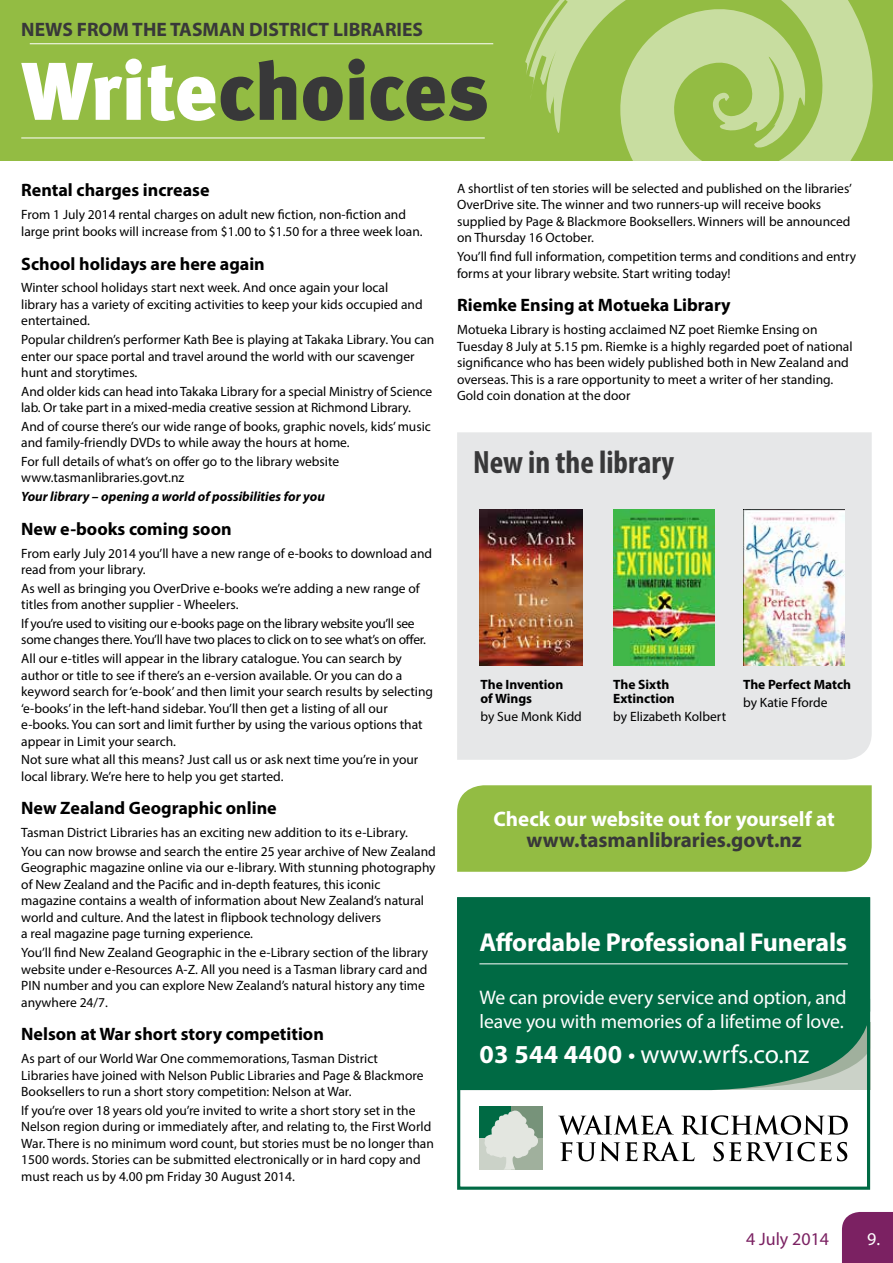
<style>
.page{position:relative;width:893px;height:1263px;background:#fff}
.page>*{position:absolute;margin:0;border:0;box-sizing:border-box;transform-origin:0 0}
.t1{font:900 81.6px "Meta Plus";color:#383839}
.t2{font:700 condensed 32.4px "Myriad Pro";color:#383839}
.t3{font:700 25.95px "Myriad Pro";letter-spacing:-.01em;color:#fff}
.t4{font:25.95px "Myriad Pro";letter-spacing:-.005em;color:#fff}
.t5{font:700 21px "Myriad Pro";color:#fff}
.t6{font:700 21px "Myriad Pro";color:#383839}
.t7{font:19.65px/23.7px "Myriad Pro";letter-spacing:-.005em;color:#fff}
.t8{font:700 19.5px "Myriad Pro";color:#383839}
.t9{font:700 18px "Myriad Pro";color:#000}
.t10{font:18px "Myriad Pro";color:#7b2162}
.t11{font:18px "Myriad Pro";color:#fff}
.t12{font:13.5px/16.5px "Myriad Pro";color:#000}
.t13{font:13.5px/16.5px "Myriad Pro";letter-spacing:-.02em;color:#000}
.t14{font:700 13.5px/13.5px "Myriad Pro";color:#000}
.t15{font:italic 700 13.5px "Myriad Pro";color:#000}
.s1{color:#fff}
.s2{font-weight:700}
</style>
<div class="page">
<div style="left:842px;top:1212px;width:51px;height:51px;background:#7b2162"></div>
<div style="left:461px;top:901px;width:405px;height:189px;background:#006a44"></div>
<div style="left:479px;top:1106px;width:32px;height:32px;background:#006a44"></div>
<div style="left:511px;top:1106px;width:31px;height:32px;background:#77937a"></div>
<div style="left:479px;top:1138px;width:32px;height:31px;background:#cbd2c8"></div>
<div style="left:511px;top:1138px;width:31px;height:31px;background:#a0b09d"></div>
<svg style="left:483px;top:1110px;width:55px;height:60px"></svg>
<svg style="left:558px;top:1115px;width:290px;height:46px"></svg>
<hr style="left:479px;top:963px;width:369px;height:1px;background:#fff">
<div style="left:457px;top:897px;width:413px;height:293px;border:3px solid #006a44"></div>
<div style="left:457px;top:785px;width:415px;height:87px;background:#93bc43"></div>
<div style="left:0;top:0;width:893px;height:160px;background:#93bc43"></div>
<hr style="left:21px;top:138px;width:464px;height:1px;background:#fff">
<hr style="left:30px;top:43px;width:463px;height:1px;background:#fff">
<svg style="left:525px;top:0;width:351px;height:161px;fill:#c8dda0"></svg>
<div style="left:457px;top:432px;width:415px;height:328px;background:#e6e7e8"></div>
<img style="left:480px;top:510px;width:102px;height:156px">
<img style="left:614px;top:510px;width:100px;height:156px">
<img style="left:743px;top:510px;width:101px;height:156px">
<h3 class="t8" style="left:21px;top:17px;width:403px">NEWS FROM THE TASMAN DISTRICT LIBRARIES</h3>
<h1 class="t1" style="left:21px;top:44px;width:468px"><span class="s1">Write</span>choices</h1>
<h3 class="t9" style="left:21px;top:179px;width:190px">Rental charges increase</h3>
<p class="t12" style="left:21px;top:206px;width:403px">From 1 July 2014 rental charges on adult new fiction, non-fiction and large print books will increase from $1.00 to $1.50 for a three week loan.</p>
<h3 class="t9" style="left:21px;top:252px;width:245px">School holidays are here again</h3>
<p class="t12" style="left:21px;top:279px;width:403px">Winter school holidays start next week. And once again your local library has a variety of exciting activities to keep your kids occupied and entertained.</p>
<p class="t12" style="left:21px;top:331px;width:415px">Popular children’s performer Kath Bee is playing at Takaka Library. You can enter our space portal and travel around the world with our scavenger hunt and storytimes.</p>
<p class="t12" style="left:21px;top:383px;width:413px">And older kids can head into Takaka Library for a special Ministry of Science lab. Or take part in a mixed-media creative session at Richmond Library.</p>
<p class="t12" style="left:21px;top:418px;width:411px">And of course there’s our wide range of books, graphic novels, kids’ music and family-friendly DVDs to while away the hours at home.</p>
<p class="t12" style="left:21px;top:453px;width:319px">For full details of what’s on offer go to the library website www.tasmanlibraries.govt.nz</p>
<p class="t15" style="left:21px;top:488px;width:305px">Your library – opening a world of possibilities for you</p>
<h3 class="t9" style="left:21px;top:517px;width:212px">New e-books coming soon</h3>
<p class="t12" style="left:21px;top:545px;width:412px">From early July 2014 you’ll have a new range of e-books to download and read from your library.</p>
<p class="t12" style="left:21px;top:580px;width:400px">As well as bringing you OverDrive e-books we’re adding a new range of titles from another supplier - Wheelers.</p>
<p class="t13" style="left:21px;top:615px;width:406px">If you’re used to visiting our e-books page on the library website you’ll see some changes there. You’ll have two places to click on to see what’s on offer.</p>
<p class="t12" style="left:21px;top:650px;width:413px">All our e-titles will appear in the library catalogue. You can search by author or title to see if there’s an e-version available. Or you can do a keyword search for ‘e-book’ and then limit your search results by selecting ‘e-books’ in the left-hand sidebar. You’ll then get a listing of all our e-books. You can sort and limit further by using the various options that appear in Limit your search.</p>
<p class="t12" style="left:21px;top:751px;width:399px">Not sure what all this means? Just call us or ask next time you’re in your local library. We’re here to help you get started.</p>
<h3 class="t9" style="left:21px;top:797px;width:257px">New Zealand Geographic online</h3>
<p class="t12" style="left:21px;top:823px;width:416px;line-height:18.6px">Tasman District Libraries has an exciting new addition to its e-Library.<br>You can now browse and search the entire 25 year archive of New Zealand</p>
<p class="t12" style="left:21px;top:859px;width:416px">Geographic magazine online via our e-library. With stunning photography of New Zealand and the Pacific and in-depth features, this iconic magazine contains a wealth of information about New Zealand’s natural world and culture. And the latest in flipbook technology delivers<br>a real magazine page turning experience.</p>
<p class="t12" style="left:21px;top:944px;width:409px">You’ll find New Zealand Geographic in the e-Library section of the library website under e-Resources A-Z. All you need is a Tasman library card and PIN number and you can explore New Zealand’s natural history any time anywhere 24/7.</p>
<h3 class="t9" style="left:21px;top:1022px;width:304px">Nelson at War short story competition</h3>
<p class="t12" style="left:21px;top:1050px;width:404px">As part of our World War One commemorations, Tasman District<br>Libraries have joined with Nelson Public Libraries and Page &amp; Blackmore<br>Booksellers to run a short story competition: Nelson at War.</p>
<p class="t12" style="left:21px;top:1102px;width:414px">If you’re over 18 years old you’re invited to write a short story set in the Nelson region during or immediately after, and relating to, the First World War. There is no minimum word count, but stories must be no longer than 1500 words. Stories can be submitted electronically or in hard copy and must reach us by 4.00 pm Friday 30 August 2014.</p>
<p class="t12" style="left:457px;top:180px;width:396px">A shortlist of ten stories will be selected and published on the libraries’ OverDrive site. The winner and two runners-up will receive books supplied by Page &amp; Blackmore Booksellers. Winners will be announced on Thursday 16 October.</p>
<p class="t12" style="left:457px;top:248px;width:401px">You’ll find full information, competition terms and conditions and entry forms at your library website. Start writing today!</p>
<h3 class="t9" style="left:457px;top:294px;width:275px">Riemke Ensing at Motueka Library</h3>
<p class="t12" style="left:457px;top:321px;width:397px">Motueka Library is hosting acclaimed NZ poet Riemke Ensing on Tuesday 8 July at 5.15 pm. Riemke is a highly regarded poet of national significance who has been widely published both in New Zealand and overseas. This is a rare opportunity to meet a writer of her standing.<br>Gold coin donation at the door</p>
<h2 class="t2" style="left:473px;top:442px;width:203px">New in the library</h2>
<p class="t14" style="left:480px;top:678px;width:84px">The Invention of Wings</p>
<p class="t12" style="left:480px;top:708px;width:103px">by Sue Monk Kidd</p>
<p class="t14" style="left:613px;top:678px;width:63px">The Sixth<br>Extinction</p>
<p class="t12" style="left:613px;top:708px;width:114px">by Elizabeth Kolbert</p>
<p class="t14" style="left:743px;top:678px;width:110px">The Perfect Match</p>
<p class="t12" style="left:743px;top:694px;width:86px">by Katie Fforde</p>
<h3 class="t5" style="left:493px;top:805px;width:343px">Check our website out for yourself at</h3>
<h3 class="t6" style="left:527px;top:826px;width:277px">www.tasmanlibraries.govt.nz</h3>
<h3 class="t3" style="left:479px;top:926px;width:369px">Affordable Professional Funerals</h3>
<h3 class="t7" style="left:479px;top:985px;width:369px">We can provide every service and option, and leave you with memories of a lifetime of love.</h3>
<h3 class="t4" style="left:479px;top:1038px;width:331px"><span class="s2">03 544 4400</span> • www.wrfs.co.nz</h3>
<h3 class="t10" style="left:746px;top:1227px;width:85px">4 July 2014</h3>
<h3 class="t11" style="left:867px;top:1227px;width:14px">9.</h3>
</div>
